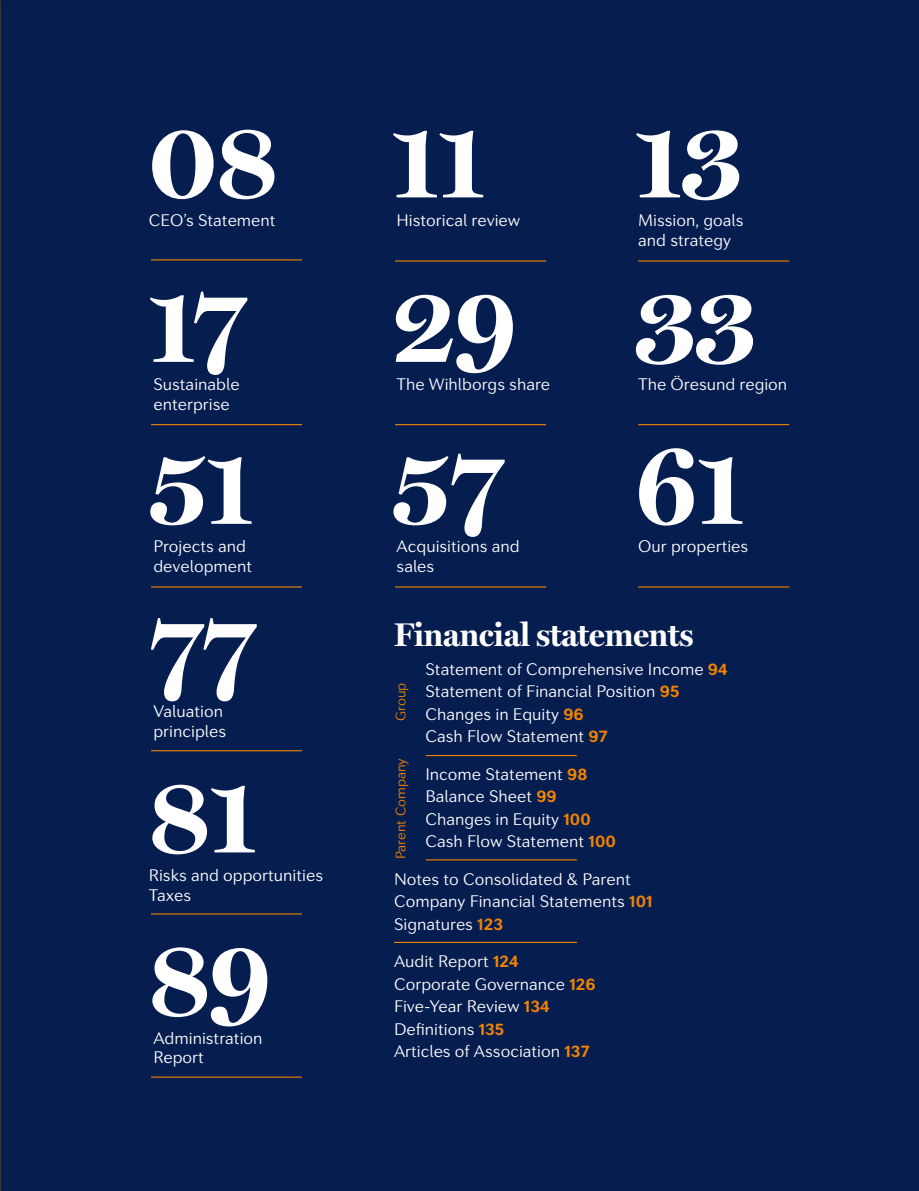
<style>
.page{position:relative;width:919px;height:1191px;background:#fff}
.page>*{position:absolute;margin:0;border:0;box-sizing:border-box;transform-origin:0 0}
.t1{font:700 108px "Miller Display";color:#fff}
.t2{font:700 33px "Miller Display";color:#fff}
.t3{font:300 16.5px/22.5px "Seconda Soft";color:#fff}
.t4{font:300 13.5px "Seconda Soft";color:#f18400}
.s1{font-weight:700;color:#f18400}
</style>
<div class="page">
<div style="left:0;top:0;width:918px;height:1191px;background:#061d50"></div>
<hr style="left:151px;top:259px;width:151px;height:1px;background:#f18400">
<hr style="left:151px;top:424px;width:151px;height:1px;background:#f18400">
<hr style="left:395px;top:424px;width:151px;height:1px;background:#f18400">
<hr style="left:395px;top:260px;width:151px;height:1px;background:#f18400">
<hr style="left:638px;top:424px;width:151px;height:1px;background:#f18400">
<hr style="left:638px;top:260px;width:151px;height:1px;background:#f18400">
<hr style="left:151px;top:586px;width:151px;height:1px;background:#f18400">
<hr style="left:395px;top:586px;width:151px;height:1px;background:#f18400">
<hr style="left:426px;top:755px;width:150px;height:1px;background:#f18400">
<hr style="left:426px;top:859px;width:150px;height:1px;background:#f18400">
<hr style="left:394px;top:941px;width:182px;height:2px;background:#f18400">
<hr style="left:638px;top:586px;width:151px;height:1px;background:#f18400">
<hr style="left:151px;top:750px;width:151px;height:1px;background:#f18400">
<hr style="left:151px;top:1076px;width:151px;height:1px;background:#f18400">
<hr style="left:151px;top:913px;width:151px;height:1px;background:#f18400">
<h1 class="t1" style="left:149px;top:98px;width:130px">08</h1>
<p class="t3" style="left:149px;top:209px;width:128px">CEO’s Statement</p>
<h1 class="t1" style="left:149px;top:263px;width:97px">17</h1>
<p class="t3" style="left:153px;top:373px;width:88px">Sustainable</p>
<p class="t3" style="left:153px;top:393px;width:78px">enterprise</p>
<h1 class="t1" style="left:392px;top:98px;width:94px">11</h1>
<p class="t3" style="left:396px;top:209px;width:125px">Historical review</p>
<h1 class="t1" style="left:392px;top:263px;width:126px">29</h1>
<p class="t3" style="left:396px;top:373px;width:155px">The Wihlborgs share</p>
<h1 class="t1" style="left:635px;top:98px;width:108px">13</h1>
<p class="t3" style="left:638px;top:210px;width:107px;line-height:19.8px">Mission, goals and strategy</p>
<h1 class="t1" style="left:635px;top:263px;width:122px">33</h1>
<p class="t3" style="left:638px;top:373px;width:150px">The Öresund region</p>
<h1 class="t1" style="left:149px;top:425px;width:106px">51</h1>
<h1 class="t1" style="left:392px;top:425px;width:353px">57 61</h1>
<p class="t3" style="left:153px;top:535px;width:94px">Projects and</p>
<p class="t3" style="left:396px;top:535px;width:124px">Acquisitions and</p>
<p class="t3" style="left:638px;top:535px;width:111px">Our properties</p>
<p class="t3" style="left:153px;top:555px;width:100px">development</p>
<p class="t3" style="left:396px;top:555px;width:39px">sales</p>
<h1 class="t1" style="left:149px;top:589px;width:106px">77</h1>
<p class="t3" style="left:153px;top:701px;width:74px;line-height:19.8px">Valuation principles</p>
<h1 class="t1" style="left:149px;top:753px;width:109px">81</h1>
<p class="t3" style="left:149px;top:865px;width:176px;line-height:19.8px">Risks and opportunities<br>Taxes</p>
<h1 class="t1" style="left:149px;top:916px;width:124px">89</h1>
<p class="t3" style="left:153px;top:1028px;width:111px;line-height:19.8px">Administration<br>Report</p>
<h2 class="t2" style="left:394px;top:616px;width:301px">Financial statements</h2>
<p class="t3" style="left:425px;top:657px;width:304px">Statement of Comprehensive Income <span class="s1">94<br></span>Statement of Financial Position <span class="s1">95<br></span>Changes in Equity <span class="s1">96<br></span>Cash Flow Statement <span class="s1">97</span></p>
<p class="t3" style="left:425px;top:762px;width:192px">Income Statement <span class="s1">98<br></span>Balance Sheet <span class="s1">99<br></span>Changes in Equity <span class="s1">100<br></span>Cash Flow Statement <span class="s1">100</span></p>
<p class="t3" style="left:394px;top:867px;width:260px">Notes to Consolidated &amp; Parent<br>Company Financial Statements <span class="s1">101<br></span>Signatures <span class="s1">123</span></p>
<p class="t3" style="left:394px;top:950px;width:203px">Audit Report <span class="s1">124<br></span>Corporate Governance <span class="s1">126<br></span>Five-Year Review <span class="s1">134<br></span>Definitions <span class="s1">135<br></span>Articles of Association <span class="s1">137</span></p>
<p class="t4" style="left:392px;top:721px;width:40px;rotate:-90deg">Group</p>
<p class="t4" style="left:392px;top:859px;width:103px;rotate:-90deg">Parent Company</p>
</div>
